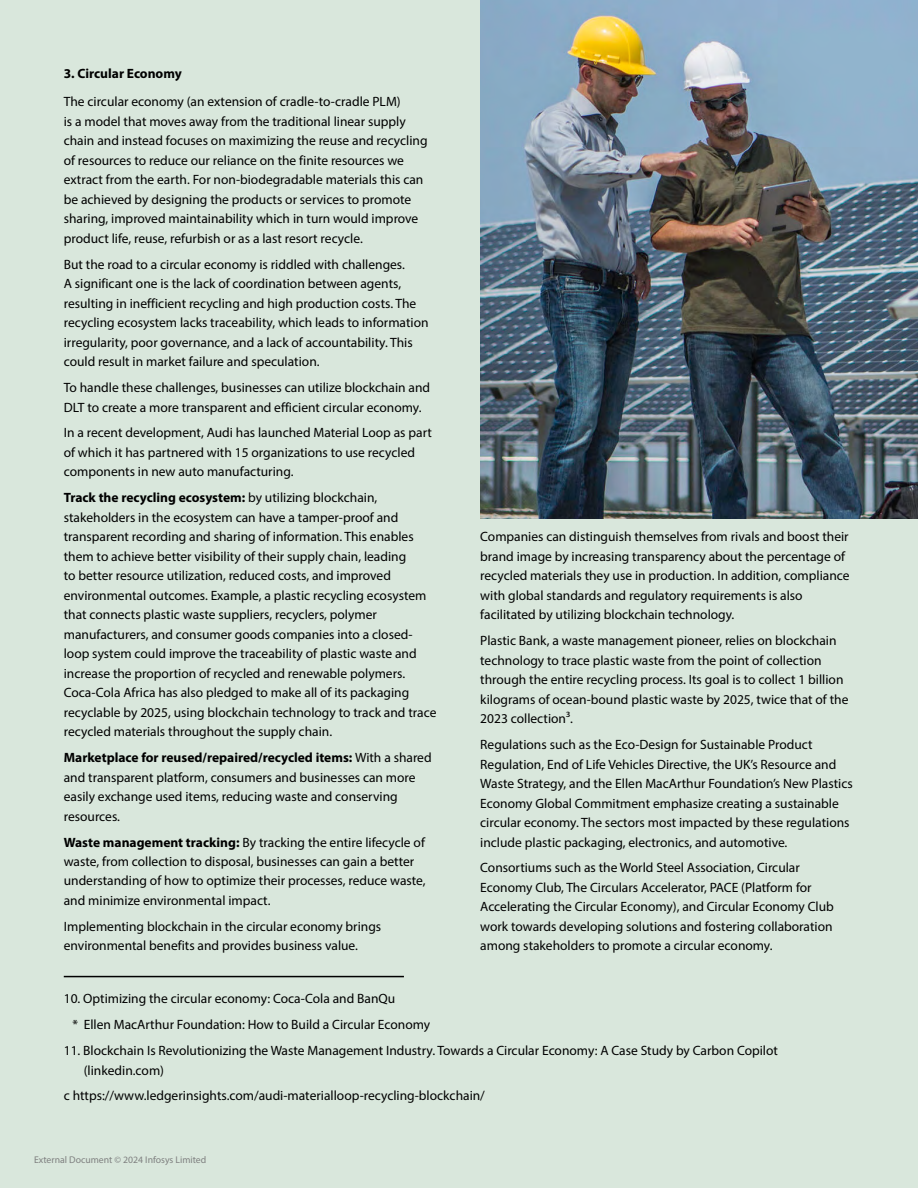
<style>
.page{position:relative;width:918px;height:1188px;background:#d9e7dc}
.page>*{position:absolute;margin:0;border:0;box-sizing:border-box;transform-origin:0 0}
.t1{font:13.5px/19.5px "Myriad Pro";color:#000}
.t2{font:700 13.5px "Myriad Pro";color:#000}
.t3{font:9.75px "Myriad Pro";color:#7f8080}
.s1{font-weight:700}
</style>
<div class="page">
<hr style="left:64px;top:976px;width:340px;height:1px;background:#000">
<img style="left:480px;top:0;width:438px;height:519px">
<p class="t2" style="left:64px;top:65px;width:120px">3. Circular Economy</p>
<p class="t1" style="left:64px;top:92px;width:365px">The circular economy (an extension of cradle-to-cradle PLM)<br>is a model that moves away from the traditional linear supply chain and instead focuses on maximizing the reuse and recycling of resources to reduce our reliance on the finite resources we extract from the earth. For non-biodegradable materials this can be achieved by designing the products or services to promote sharing, improved maintainability which in turn would improve product life, reuse, refurbish or as a last resort recycle.</p>
<p class="t1" style="left:64px;top:254px;width:366px">But the road to a circular economy is riddled with challenges.<br>A significant one is the lack of coordination between agents, resulting in inefficient recycling and high production costs. The recycling ecosystem lacks traceability, which leads to information irregularity, poor governance, and a lack of accountability. This could result in market failure and speculation.</p>
<p class="t1" style="left:64px;top:378px;width:368px">To handle these challenges, businesses can utilize blockchain and<br>DLT to create a more transparent and efficient circular economy.</p>
<p class="t1" style="left:64px;top:423px;width:370px">In a recent development, Audi has launched Material Loop as part of which it has partnered with 15 organizations to use recycled components in new auto manufacturing.</p>
<p class="t1" style="left:64px;top:488px;width:374px"><span class="s1">Track the recycling ecosystem:</span> by utilizing blockchain, stakeholders in the ecosystem can have a tamper-proof and transparent recording and sharing of information. This enables them to achieve better visibility of their supply chain, leading<br>to better resource utilization, reduced costs, and improved environmental outcomes. Example, a plastic recycling ecosystem that connects plastic waste suppliers, recyclers, polymer manufacturers, and consumer goods companies into a closed&shy;loop system could improve the traceability of plastic waste and increase the proportion of recycled and renewable polymers.<br>Coca-Cola Africa has also pledged to make all of its packaging recyclable by 2025, using blockchain technology to track and trace recycled materials throughout the supply chain.</p>
<p class="t1" style="left:64px;top:748px;width:369px"><span class="s1">Marketplace for reused/repaired/recycled items:</span> With a shared and transparent platform, consumers and businesses can more easily exchange used items, reducing waste and conserving resources.</p>
<p class="t1" style="left:64px;top:832px;width:363px"><span class="s1">Waste management tracking:</span> By tracking the entire lifecycle of waste, from collection to disposal, businesses can gain a better understanding of how to optimize their processes, reduce waste, and minimize environmental impact.</p>
<p class="t1" style="left:64px;top:916px;width:319px">Implementing blockchain in the circular economy brings environmental benefits and provides business value.</p>
<p class="t1" style="left:480px;top:527px;width:371px">Companies can distinguish themselves from rivals and boost their brand image by increasing transparency about the percentage of recycled materials they use in production. In addition, compliance with global standards and regulatory requirements is also facilitated by utilizing blockchain technology.</p>
<p class="t1" style="left:480px;top:631px;width:370px">Plastic Bank, a waste management pioneer, relies on blockchain technology to trace plastic waste from the point of collection through the entire recycling process. Its goal is to collect 1 billion kilograms of ocean-bound plastic waste by 2025, twice that of the 2023 collection3.</p>
<p class="t1" style="left:480px;top:735px;width:374px">Regulations such as the Eco-Design for Sustainable Product Regulation, End of Life Vehicles Directive, the UK’s Resource and Waste Strategy, and the Ellen MacArthur Foundation’s New Plastics Economy Global Commitment emphasize creating a sustainable circular economy. The sectors most impacted by these regulations include plastic packaging, electronics, and automotive.</p>
<p class="t1" style="left:480px;top:858px;width:355px">Consortiums such as the World Steel Association, Circular Economy Club, The Circulars Accelerator, PACE (Platform for Accelerating the Circular Economy), and Circular Economy Club work towards developing solutions and fostering collaboration among stakeholders to promote a circular economy.</p>
<p class="t1" style="left:72px;top:986px;width:359px;line-height:26px;text-indent:-9px">10. Optimizing the circular economy: Coca-Cola and BanQu<br>* Ellen MacArthur Foundation: How to Build a Circular Economy</p>
<p class="t1" style="left:84px;top:1041px;width:696px;text-indent:-20px">11. Blockchain Is Revolutionizing the Waste Management Industry. Towards a Circular Economy: A Case Study by Carbon Copilot (linkedin.com)</p>
<p class="t1" style="left:64px;top:1086px;width:423px">c https://www.ledgerinsights.com/audi-materialloop-recycling-blockchain/</p>
<p class="t3" style="left:34px;top:1154px;width:174px">External Document © 2024 Infosys Limited</p>
</div>
